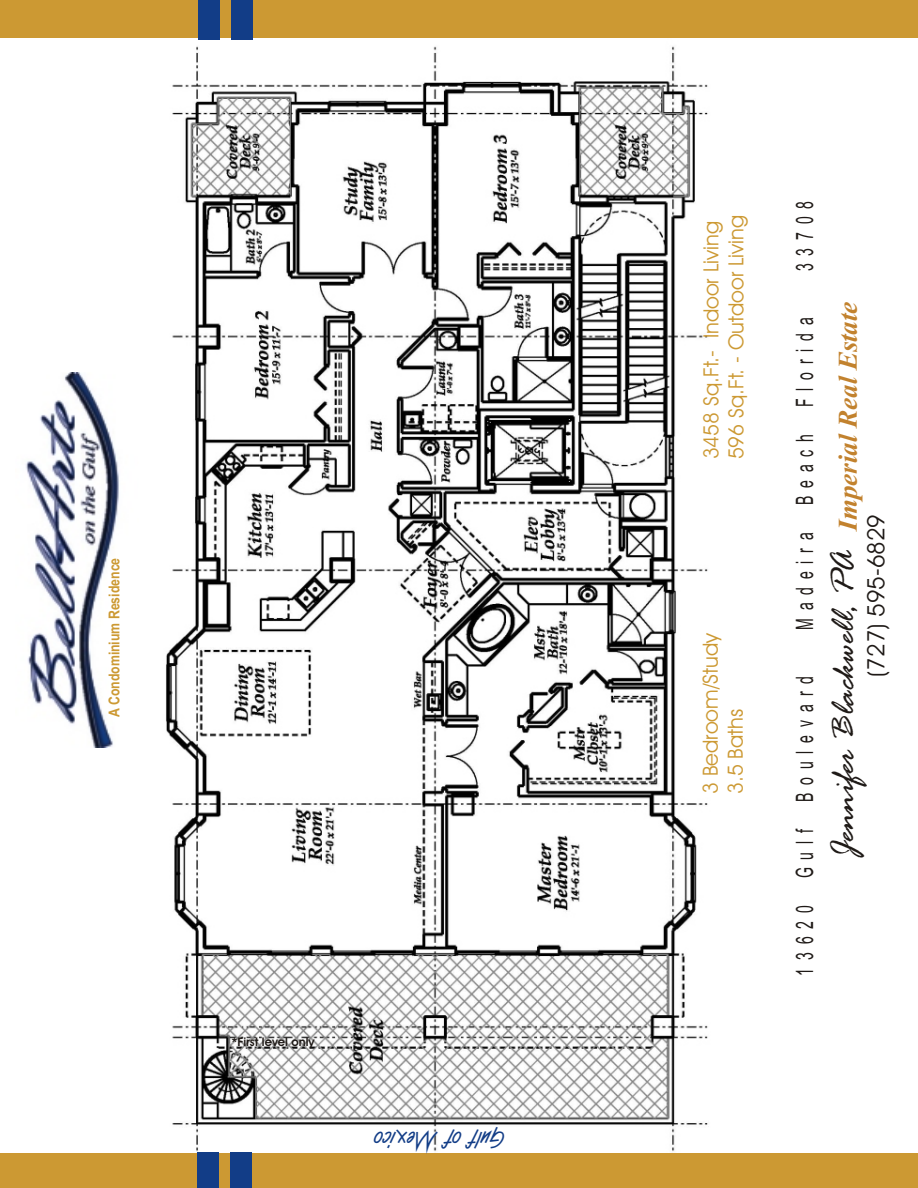
<style>
.page{position:relative;width:918px;height:1188px;background:#fff}
.page>*{position:absolute;margin:0;border:0;box-sizing:border-box;transform-origin:0 0}
.t1{font:italic 36px "Rage";color:#1f1a17}
.t2{font:italic 700 27px "Times New Roman";color:#c2822e}
.t3{font:24px "Arial Narrow";letter-spacing:.455em;color:#1f1a17;scale:.71 1}
.t4{font:24px "Avant Garde Bk BT";color:#1f1a17}
.t5{font:700 24px "Surfer";color:#123d87}
.t6{font:21px/25.2px "Avant Garde Bk BT";color:#c93}
.t7{font:700 15px "Arial Narrow";color:#c93}
.t8{font:700 12px "Avant Garde Bk BT";color:#1f1a17}
</style>
<div class="page">
<img style="left:57px;top:46px;width:759px;height:1108px">
<div style="left:0;top:1154px;width:918px;height:34px;background:#c93"></div>
<div style="left:0;top:0;width:918px;height:38px;background:#c93"></div>
<div style="left:231px;top:0;width:22px;height:40px;background:#123d87"></div>
<div style="left:198px;top:0;width:22px;height:40px;background:#123d87"></div>
<div style="left:230px;top:1152px;width:22px;height:36px;background:#123d87"></div>
<div style="left:198px;top:1152px;width:21px;height:36px;background:#123d87"></div>
<img style="left:25px;top:372px;width:113px;height:375px">
<p class="t7" style="left:109px;top:717px;width:161px;rotate:-90deg">A Condominium Residence</p>
<p class="t8" style="left:232px;top:1037px;width:85px">*First level only</p>
<p class="t5" style="left:505px;top:1155px;width:131px;rotate:-180deg">fluG fo M ocixe</p>
<p class="t6" style="left:700px;top:459px;width:246px;rotate:-90deg">3458 Sq.Ft.- Indoor Living<br>596 Sq.Ft. - Outdoor Living</p>
<p class="t6" style="left:700px;top:794px;width:163px;rotate:-90deg">3 Bedroom/Study<br>3.5 Baths</p>
<p class="t3" style="left:796px;top:271px;width:101px;rotate:-90deg">33708</p>
<p class="t3" style="left:796px;top:630px;width:442px;rotate:-90deg">Madeira Beach Florida</p>
<p class="t3" style="left:796px;top:976px;width:423px;rotate:-90deg">13620 Gulf Boulevard</p>
<p class="t2" style="left:838px;top:531px;width:231px;rotate:-90deg">Imperial Real Estate</p>
<p class="t4" style="left:866px;top:677px;width:164px;rotate:-90deg">(727) 595-6829</p>
<h1 class="t1" style="left:832px;top:859px;width:309px;rotate:-90deg">Jennifer Blackwell, PA</h1>
</div>
